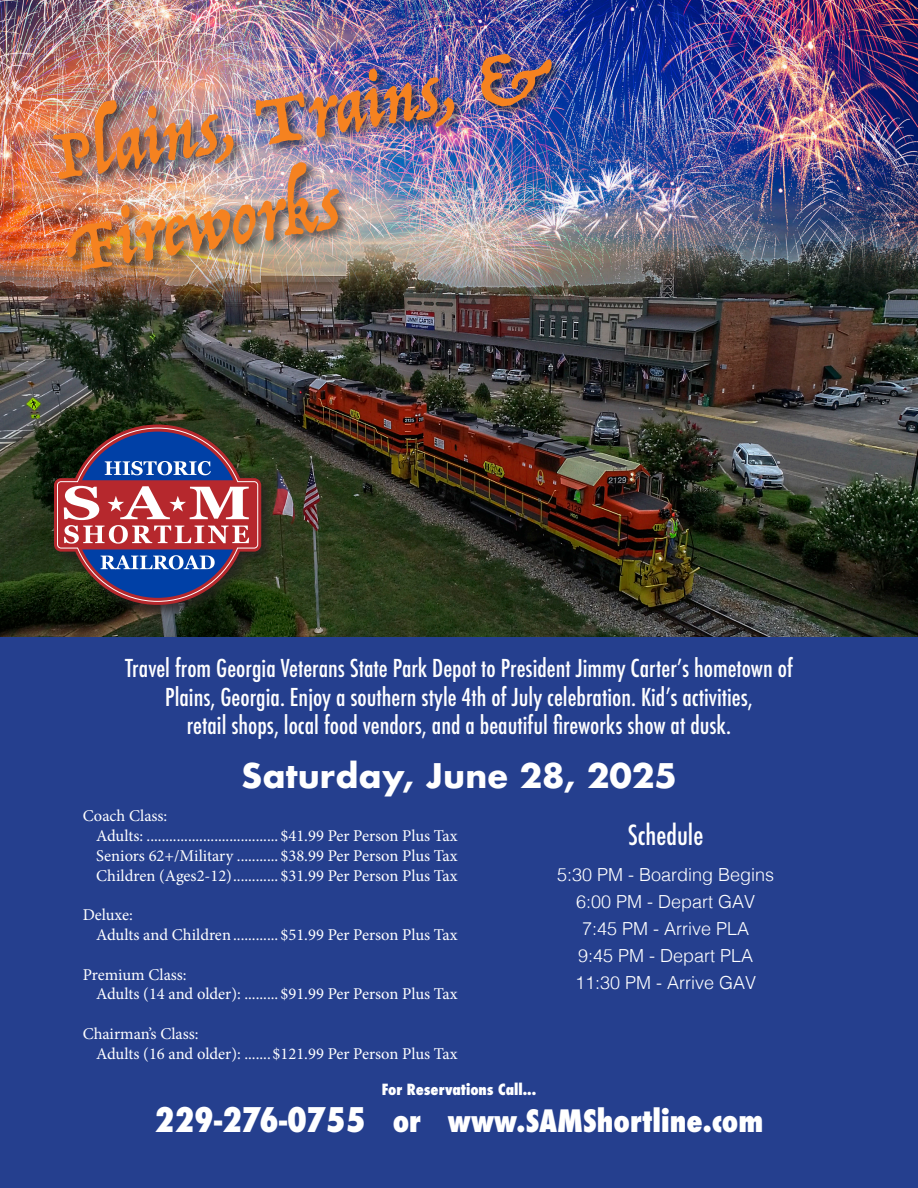
<style>
.page{position:relative;width:918px;height:1188px;background:#fff}
.page>*{position:absolute;margin:0;border:0;box-sizing:border-box;transform-origin:0 0}
.t1{font:78px "Trattatello";color:#f58220}
.t2{font:700 33px "Futura";color:#fff}
.t3{font:800 condensed 30px "Futura";color:#fff}
.t4{font:500 condensed 27px "Futura";color:#fff}
.t5{font:500 condensed 24px "Futura";color:#fff}
.t6{font:300 18px "Helvetica";color:#fff}
.t7{font:16.5px "Minion Pro";color:#fff}
.t8{font:800 condensed 15px "Futura";color:#fff}
.s1{font-size:33px}
</style>
<div class="page">
<div style="left:0;top:315px;width:918px;height:873px;background:#253f8e"></div>
<img style="left:0;top:0;width:918px;height:636px">
<div style="left:50px;top:421px;width:226px;height:198px;background:#231f20;opacity:.75"></div>
<svg style="left:54px;top:425px;width:207px;height:180px;background:#6e4f63"></svg>
<div style="left:50px;top:51px;width:514px;height:231px;background:#231f20;opacity:.75"></div>
<p class="t1" style="left:46px;top:109px;width:507px;rotate:-10deg">Plains, Trains, &amp;</p>
<p class="t1" style="left:61px;top:201px;width:272px;rotate:-10deg">Fireworks</p>
<p class="t5" style="left:125px;top:653px;width:669px">Travel from Georgia Veterans State Park Depot to President Jimmy Carter’s hometown of</p>
<p class="t5" style="left:165px;top:681px;width:589px">Plains, Georgia. Enjoy a southern style 4th of July celebration. Kid’s activities,</p>
<p class="t5" style="left:187px;top:710px;width:546px">retail shops, local food vendors, and a beautiful fireworks show at dusk.</p>
<p class="t2" style="left:241px;top:752px;width:437px">Saturday, June 28, 2025</p>
<p class="t7" style="left:83px;top:805px;width:86px">Coach Class:</p>
<p class="t7" style="left:96px;top:825px;width:363px">Adults: ................................... $41.99 Per Person Plus Tax</p>
<p class="t7" style="left:96px;top:845px;width:363px">Seniors 62+/Military ........... $38.99 Per Person Plus Tax</p>
<p class="t7" style="left:96px;top:864px;width:363px">Children (Ages2-12)............ $31.99 Per Person Plus Tax</p>
<p class="t7" style="left:83px;top:904px;width:52px">Deluxe:</p>
<p class="t7" style="left:96px;top:924px;width:363px">Adults and Children............ $51.99 Per Person Plus Tax</p>
<p class="t7" style="left:83px;top:963px;width:106px">Premium Class:</p>
<p class="t7" style="left:96px;top:983px;width:363px">Adults (14 and older): ......... $91.99 Per Person Plus Tax</p>
<p class="t7" style="left:83px;top:1023px;width:117px">Chairman’s Class:</p>
<p class="t7" style="left:96px;top:1043px;width:363px">Adults (16 and older): .......$121.99 Per Person Plus Tax</p>
<p class="t4" style="left:628px;top:818px;width:77px">Schedule</p>
<p class="t6" style="left:557px;top:859px;width:219px">5:30 PM - Boarding Begins</p>
<p class="t6" style="left:576px;top:886px;width:181px">6:00 PM - Depart GAV</p>
<p class="t6" style="left:582px;top:913px;width:169px">7:45 PM - Arrive PLA</p>
<p class="t6" style="left:578px;top:940px;width:177px">9:45 PM - Depart PLA</p>
<p class="t6" style="left:575px;top:967px;width:183px">11:30 PM - Arrive GAV</p>
<p class="t8" style="left:382px;top:1079px;width:156px">For Reservations Call...</p>
<p class="t3" style="left:155px;top:1101px;width:610px"><span class="s1">229-276-0755</span> or www.SAMShortline.com</p>
</div>
